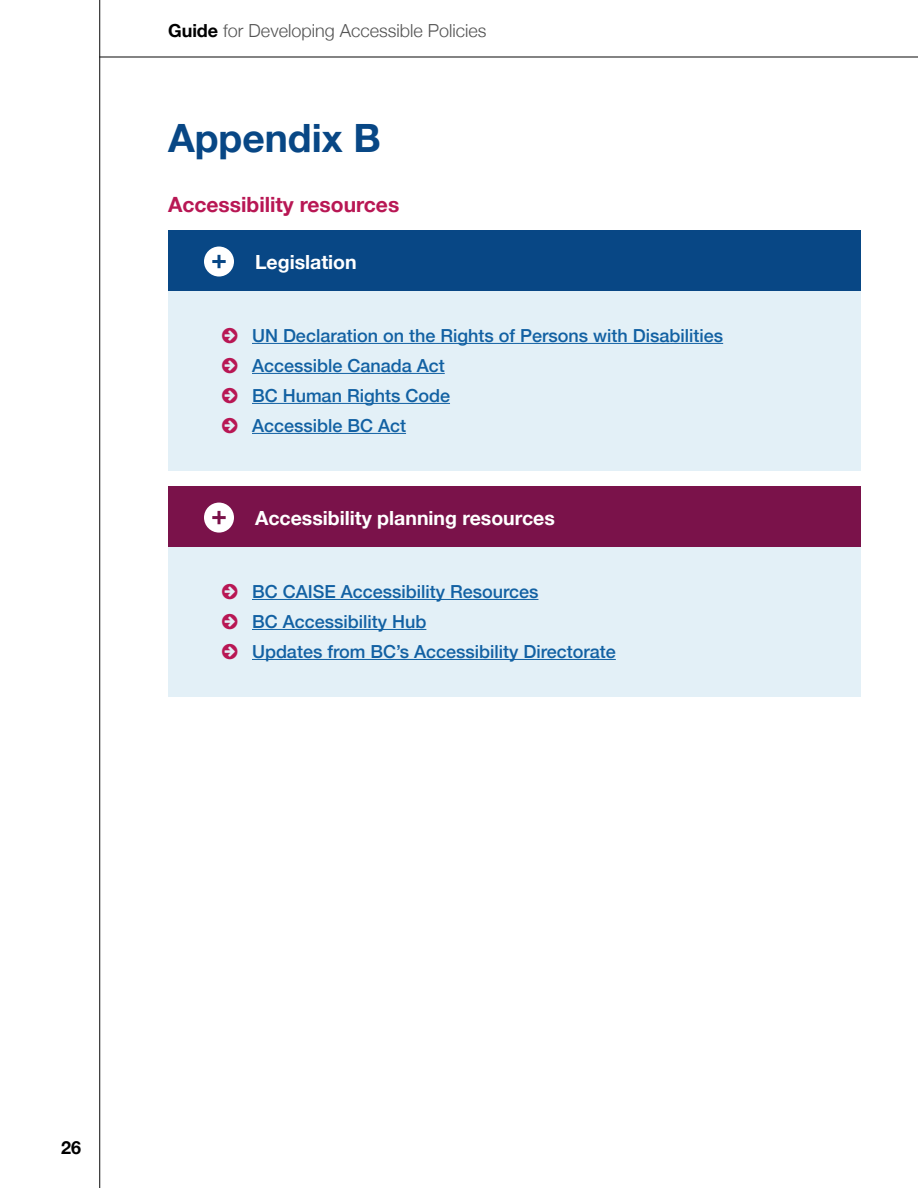
<style>
.page{position:relative;width:918px;height:1188px;background:#fff}
.page>*{position:absolute;margin:0;border:0;box-sizing:border-box;transform-origin:0 0}
.t1{font:700 39px "Helvetica Neue";color:#084785}
.t2{font:700 21px "Helvetica Neue";color:#b81754}
.t3{font:700 19.5px "Helvetica Neue";color:#fff}
.t4{font:500 18px "Helvetica Neue";color:#1261a3}
.t5{font:300 18px "Helvetica Neue";color:#545454}
.t6{font:700 18px "Helvetica Neue";color:#000}
.s1{font-weight:700;color:#000}
</style>
<div class="page">
<hr style="left:99px;top:0;width:1px;height:1188px;background:#0a0a0a">
<hr style="left:99px;top:57px;width:819px;height:1px;background:#0a0a0a">
<div style="left:168px;top:230px;width:693px;height:62px;background:#084785"></div>
<div style="left:168px;top:292px;width:693px;height:179px;background:#e3f0f7"></div>
<div style="left:204px;top:247px;width:30px;height:30px;background:#fff;border-radius:50%"></div>
<svg style="left:218px;top:255px;width:2px;height:13px"></svg>
<hr style="left:212px;top:260px;width:14px;height:3px;background:#084785">
<hr style="left:252px;top:343px;width:471px;height:1px;background:#1261a3">
<hr style="left:252px;top:373px;width:193px;height:1px;background:#1261a3">
<hr style="left:252px;top:403px;width:198px;height:1px;background:#1261a3">
<hr style="left:252px;top:433px;width:154px;height:1px;background:#1261a3">
<div style="left:168px;top:486px;width:693px;height:62px;background:#7a124a"></div>
<div style="left:168px;top:548px;width:693px;height:149px;background:#e3f0f7"></div>
<div style="left:204px;top:503px;width:30px;height:30px;background:#fff;border-radius:50%"></div>
<svg style="left:218px;top:511px;width:2px;height:13px"></svg>
<hr style="left:212px;top:516px;width:14px;height:3px;background:#7a124a">
<hr style="left:252px;top:599px;width:286px;height:1px;background:#1261a3">
<hr style="left:252px;top:629px;width:174px;height:1px;background:#1261a3">
<hr style="left:252px;top:659px;width:364px;height:1px;background:#1261a3">
<p class="t5" style="left:168px;top:16px;width:320px"><span class="s1">Guide</span> for Developing Accessible Policies</p>
<h2 class="t1" style="left:168px;top:108px;width:215px">Appendix B</h2>
<h3 class="t2" style="left:168px;top:188px;width:233px">Accessibility resources</h3>
<p class="t3" style="left:255px;top:247px;width:103px">Legislation</p>
<p class="t4" style="left:252px;top:321px;width:473px">UN Declaration on the Rights of Persons with Disabilities</p>
<p class="t4" style="left:252px;top:351px;width:194px">Accessible Canada Act</p>
<p class="t4" style="left:252px;top:381px;width:200px">BC Human Rights Code</p>
<p class="t4" style="left:252px;top:411px;width:156px">Accessible BC Act</p>
<p class="t3" style="left:255px;top:503px;width:301px">Accessibility planning resources</p>
<p class="t4" style="left:252px;top:577px;width:288px">BC CAISE Accessibility Resources</p>
<p class="t4" style="left:252px;top:607px;width:176px">BC Accessibility Hub</p>
<p class="t4" style="left:252px;top:637px;width:365px">Updates from BC’s Accessibility Directorate</p>
<p class="t6" style="left:61px;top:1134px;width:22px">26</p>
</div>
